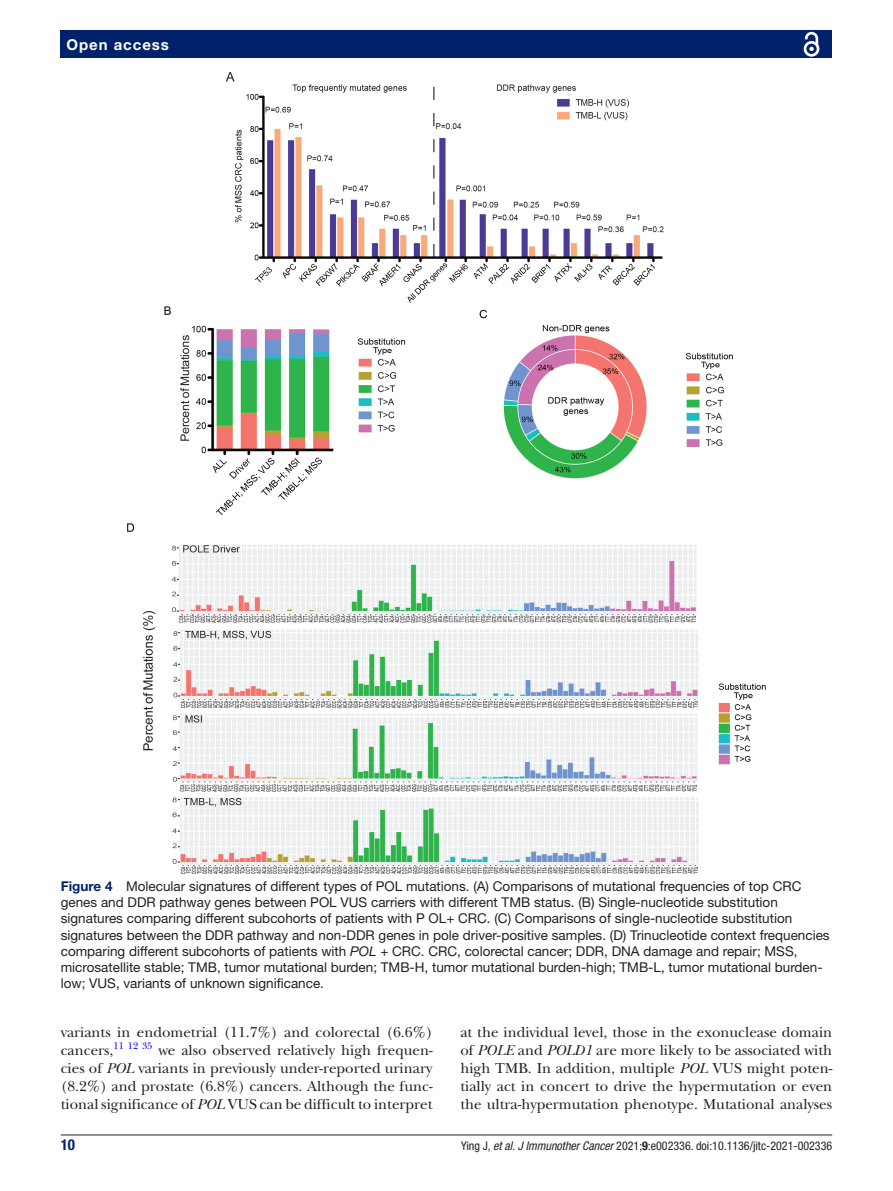
<style>
.page{position:relative;width:893px;height:1191px;background:#fff}
.page>*{position:absolute;margin:0;border:0;box-sizing:border-box;transform-origin:0 0}
.t1{font:15px/18px "New Baskerville";color:#231f20;text-align:justify}
.t2{font:700 15px "Helvetica Neue LT Std";letter-spacing:.065em;color:#fff}
.t3{font:700 condensed 15px "Helvetica Neue LT Std";color:#00226b}
.t4{font:13.5px/16.2px "Helvetica Neue LT Std";color:#231f20}
.t5{font:condensed 12px "Helvetica Neue LT Std";color:#231f20}
.t6{font:9.9px "New Baskerville";color:#00f}
.s1{font-weight:700;color:#00226b}
.s2{font-style:italic}
.s3{font-weight:700}
</style>
<div class="page">
<hr style="left:61px;top:1134px;width:771px;height:1px;background:#231f20">
<div style="left:61px;top:31px;width:771px;height:27px;background:#00226b"></div>
<svg style="left:803px;top:31px;width:17px;height:26px"></svg>
<img style="left:128px;top:73px;width:637px;height:800px">
<p class="t2" style="left:66px;top:35px;width:104px">Open access</p>
<p class="t4" style="left:61px;top:878px;width:770px"><span class="s1">Figure 4</span> Molecular signatures of different types of POL mutations. (A) Comparisons of mutational frequencies of top CRC genes and DDR pathway genes between POL VUS carriers with different TMB status. (B) Single-nucleotide substitution signatures comparing different subcohorts of patients with P OL+ CRC. (C) Comparisons of single-nucleotide substitution signatures between the DDR pathway and non-DDR genes in pole driver-positive samples. (D) Trinucleotide context frequencies comparing different subcohorts of patients with <span class="s2">POL</span> + CRC. CRC, colorectal cancer; DDR, DNA damage and repair; MSS, microsatellite stable; TMB, tumor mutational burden; TMB-H, tumor mutational burden-high; TMB-L, tumor mutational burden&shy;low; VUS, variants of unknown significance.</p>
<p class="t1" style="left:61px;top:1023px;width:373px">variants in endometrial (11.7%) and colorectal (6.6%) cancers,</p>
<p class="t6" style="left:114px;top:1039px;width:40px">11 12 35</p>
<p class="t1" style="left:61px;top:1041px;width:373px;text-indent:98px">we also observed relatively high frequen&shy;cies of <span class="s2">POL</span> variants in previously under-reported urinary (8.2%) and prostate (6.8%) cancers. Although the func&shy;tional significance of <span class="s2">POL</span> VUS can be difficult to interpret</p>
<p class="t1" style="left:460px;top:1023px;width:373px">at the individual level, those in the exonuclease domain of <span class="s2">POLE</span> and <span class="s2">POLD1</span> are more likely to be associated with high TMB. In addition, multiple <span class="s2">POL</span> VUS might poten&shy;tially act in concert to drive the hypermutation or even the ultra-hypermutation phenotype. Mutational analyses</p>
<p class="t3" style="left:61px;top:1135px;width:16px">10</p>
<p class="t5" style="left:461px;top:1138px;width:372px">Ying J, <span class="s2">et al</span>. <span class="s2">J Immunother Cancer</span> 2021;<span class="s3">9</span>:e002336. doi:10.1136/jitc-2021-002336</p>
</div>
